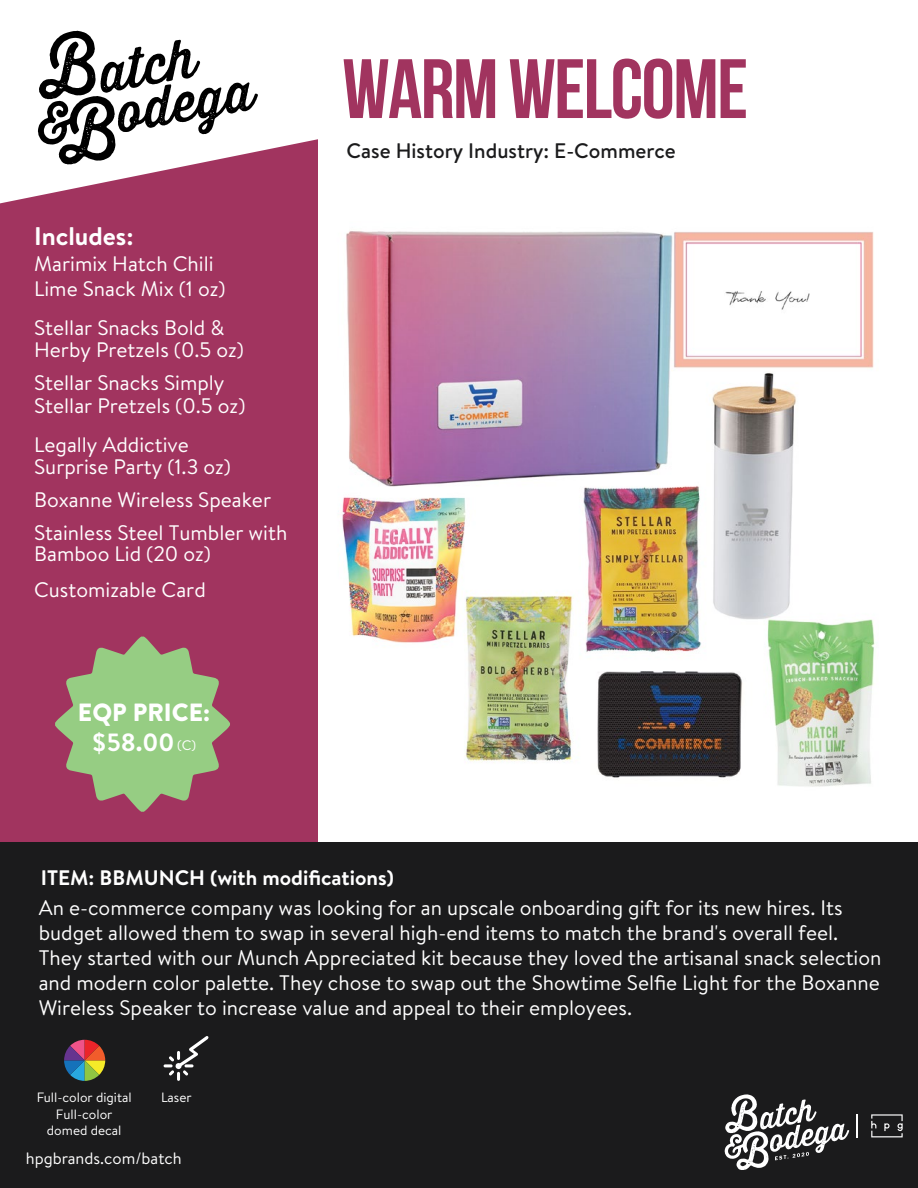
<style>
.page{position:relative;width:918px;height:1188px;background:#fff}
.page>*{position:absolute;margin:0;border:0;box-sizing:border-box;transform-origin:0 0}
.t1{font:700 84px "Bebas Neue";letter-spacing:-.02em;color:#a1345f}
.t2{font:700 25.5px "Brandon Text";color:#fff}
.t3{font:900 24.9px/29.8px "Brandon Text";color:#fff;text-align:center}
.t4{font:21px/25.2px "Brandon Text";color:#fff}
.t5{font:700 21px "Brandon Text";color:#fff}
.t6{font:500 21px "Brandon Text";color:#1b1b1c}
.t7{font:16.5px "Brandon Text";color:#fff}
.t8{font:13.5px/16.2px "Brandon Text";color:#fff;text-align:center}
.s1{font-weight:700}
.s2{font-weight:400;font-size:13.8px}
</style>
<div class="page">
<div style="left:0;top:139px;width:318px;height:703px;background:#a1345f"></div>
<svg style="left:38px;top:31px;width:220px;height:133px"></svg>
<div style="left:0;top:842px;width:918px;height:346px;background:#1b1b1c"></div>
<svg style="left:55px;top:637px;width:175px;height:175px"></svg>
<svg style="left:725px;top:1094px;width:124px;height:76px"></svg>
<svg style="left:857px;top:1114px;width:1px;height:23px"></svg>
<svg style="left:871px;top:1114px;width:32px;height:23px"></svg>
<svg style="left:64px;top:1040px;width:41px;height:41px"></svg>
<svg style="left:164px;top:1036px;width:44px;height:45px"></svg>
<img style="left:338px;top:231px;width:537px;height:556px">
<h1 class="t1" style="left:342px;top:43px;width:407px">WARM WELCOME</h1>
<p class="t2" style="left:34px;top:219px;width:101px">Includes:</p>
<p class="t4" style="left:34px;top:250px;width:193px">Marimix Hatch Chili<br>Lime Snack Mix (1 oz)</p>
<p class="t4" style="left:34px;top:316px;width:211px;line-height:22.5px">Stellar Snacks Bold &amp;<br>Herby Pretzels (0.5 oz)</p>
<p class="t4" style="left:34px;top:371px;width:213px;line-height:22.5px">Stellar Snacks Simply<br>Stellar Pretzels (0.5 oz)</p>
<p class="t4" style="left:34px;top:433px;width:199px;line-height:22.5px">Legally Addictive<br>Surprise Party (1.3 oz)</p>
<p class="t4" style="left:34px;top:483px;width:255px;line-height:33px">Boxanne Wireless Speaker<br>Stainless Steel Tumbler with</p>
<p class="t4" style="left:34px;top:535px;width:178px;line-height:36px">Bamboo Lid (20 oz)<br>Customizable Card</p>
<p class="t3" style="left:78px;top:697px;width:134px">EQP PRICE: <span class="s1">$58.00</span> <span class="s2">(C)</span></p>
<p class="t6" style="left:347px;top:136px;width:331px">Case History Industry: E-Commerce</p>
<p class="t5" style="left:41px;top:863px;width:355px">ITEM: BBMUNCH (with modifications)</p>
<p class="t4" style="left:39px;top:894px;width:844px">An e-commerce company was looking for an upscale onboarding gift for its new hires. Its budget allowed them to swap in several high-end items to match the brand's overall feel.<br>They started with our Munch Appreciated kit because they loved the artisanal snack selection and modern color palette. They chose to swap out the Showtime Selfie Light for the Boxanne Wireless Speaker to increase value and appeal to their employees.</p>
<p class="t8" style="left:37px;top:1089px;width:97px">Full-color digital</p>
<p class="t8" style="left:161px;top:1089px;width:32px">Laser</p>
<p class="t8" style="left:47px;top:1105px;width:76px">Full-color domed decal</p>
<p class="t7" style="left:26px;top:1147px;width:157px">hpgbrands.com/batch</p>
</div>
